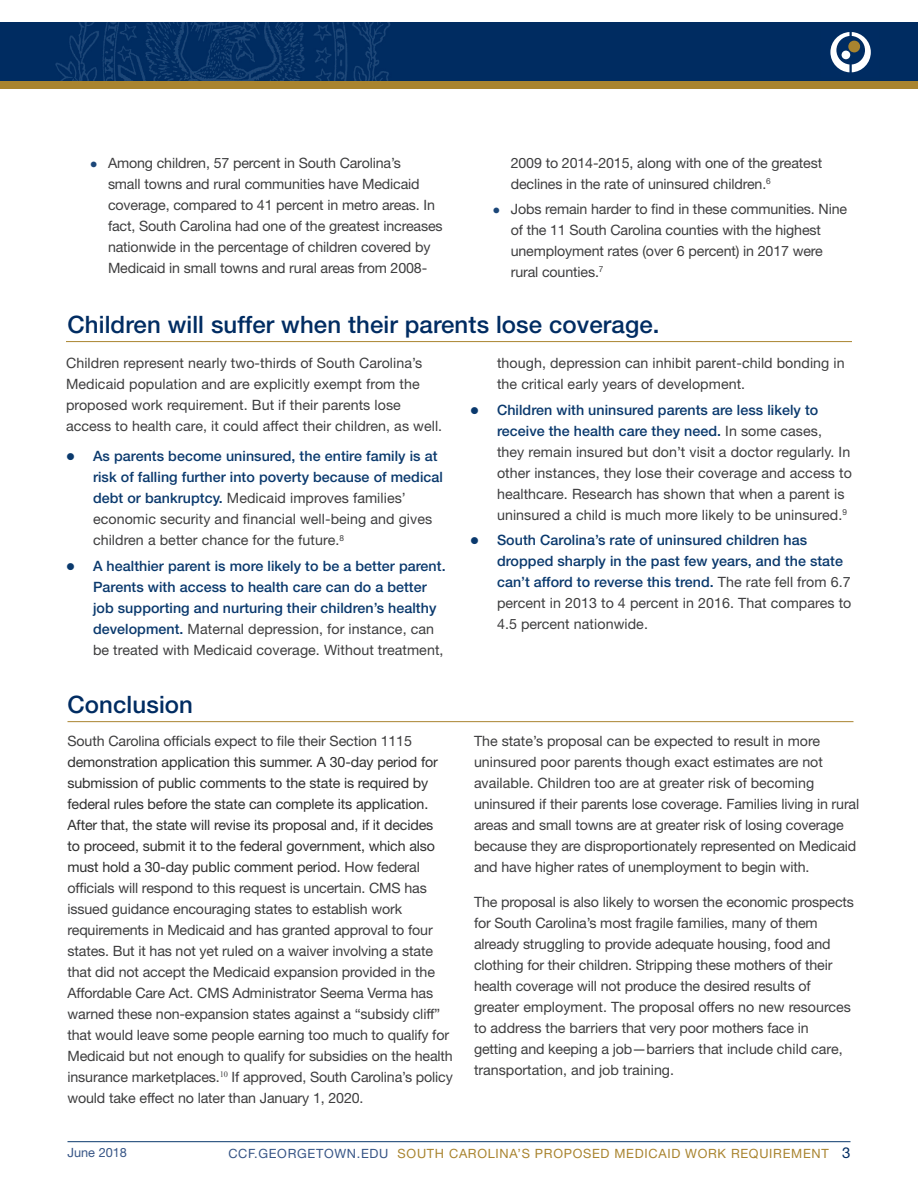
<style>
.page{position:relative;width:918px;height:1188px;background:#fff}
.page>*{position:absolute;margin:0;border:0;box-sizing:border-box;transform-origin:0 0}
.Headers{font:500 24px "Helvetica Neue LT Std";letter-spacing:.005em;color:#002c62}
.body_copy{font:14.25px/21px "Helvetica Neue LT Std";letter-spacing:-.01em;color:#3e3e3f}
.t1{font:500 14.25px/21px "Helvetica Neue LT Std";letter-spacing:.005em;color:#0a396d}
.body_copy_bef_bullet{font:14.25px/21px "Helvetica Neue LT Std";letter-spacing:.005em;color:#3e3e3f}
.t2{font:12.75px "Helvetica Neue LT Std";letter-spacing:.055em;color:#a9842f}
.t3{font:12.75px "Helvetica Neue LT Std";color:#375586}
.s1{font-weight:400;color:#3e3e3f}
.s2{font-weight:500;color:#0a396d}
.s3{color:#303030}
.s4{color:#375586}
.s5{font-size:15px;color:#002c62}
</style>
<div class="page">
<hr style="left:68px;top:1141px;width:782px;height:1px;background:#0a396d">
<img style="left:0;top:22px;width:918px;height:59px">
<div style="left:0;top:81px;width:918px;height:7px;background:#a9842f"></div>
<div style="left:822px;top:27px;width:57px;height:50px;background:#002c62"></div>
<svg style="left:830px;top:32px;width:41px;height:40px"></svg>
<hr style="left:66px;top:341px;width:786px;height:1px;background:#a9842f">
<hr style="left:68px;top:721px;width:786px;height:1px;background:#a9842f">
<p class="body_copy" style="left:108px;top:152px;width:336px">Among children, 57 percent in South Carolina’s<br>small towns and rural communities have Medicaid coverage, compared to 41 percent in metro areas. In fact, South Carolina had one of the greatest increases nationwide in the percentage of children covered by Medicaid in small towns and rural areas from 2008-</p>
<p class="body_copy" style="left:511px;top:152px;width:313px">2009 to 2014-2015, along with one of the greatest declines in the rate of uninsured children.<sup>6</sup></p>
<p class="body_copy" style="left:511px;top:198px;width:338px">Jobs remain harder to find in these communities. Nine of the 11 South Carolina counties with the highest unemployment rates (over 6 percent) in 2017 were rural counties.<sup>7</sup></p>
<p class="Headers" style="left:68px;top:310px;width:594px">Children will suffer when their parents lose coverage.</p>
<p class="body_copy_bef_bullet" style="left:66px;top:353px;width:378px">Children represent nearly two-thirds of South Carolina’s Medicaid population and are explicitly exempt from the proposed work requirement. But if their parents lose access to health care, it could affect their children, as well.</p>
<p class="t1" style="left:93px;top:446px;width:351px">As parents become uninsured, the entire family is at risk of falling further into poverty because of medical debt or bankruptcy. <span class="s1">Medicaid improves families’ economic security and financial well-being and gives children a better chance for the future.</span><sup>8</sup></p>
<p class="t1" style="left:93px;top:555px;width:354px">A healthier parent is more likely to be a better parent.<br>Parents with access to health care can do a better job supporting and nurturing their children’s healthy development. <span class="s1">Maternal depression, for instance, can be treated with Medicaid coverage. Without treatment,</span></p>
<p class="body_copy" style="left:497px;top:353px;width:349px">though, depression can inhibit parent-child bonding in the critical early years of development.</p>
<p class="body_copy" style="left:497px;top:399px;width:356px"><span class="s2">Children with uninsured parents are less likely to receive the health care they need.</span> In some cases, they remain insured but don’t visit a doctor regularly. In other instances, they lose their coverage and access to healthcare. Research has shown that when a parent is uninsured a child is much more likely to be uninsured.<sup>9</sup></p>
<p class="t1" style="left:497px;top:530px;width:356px">South Carolina’s rate of uninsured children has dropped sharply in the past few years, and the state can’t afford to reverse this trend. <span class="s1">The rate fell from 6.7 percent in 2013 to 4 percent in 2016. That compares to 4.5 percent nationwide.</span></p>
<p class="Headers" style="left:68px;top:690px;width:127px">Conclusion</p>
<p class="body_copy" style="left:68px;top:730px;width:387px">South Carolina officials expect to file their Section 1115 <span class="s3">demonstration application this summer. A 30-day period for submission of public comments to the state is required by federal rules before the state can complete its application.<br>After that, the state will revise its proposal and, if it decides<br>to proceed, submit it to the federal government, which also must hold a 30-day public comment period.</span> How federal officials will respond to this request is uncertain. CMS has issued guidance encouraging states to establish work requirements in Medicaid and has granted approval to four states. But it has not yet ruled on a waiver involving a state that did not accept the Medicaid expansion provided in the Affordable Care Act. CMS Administrator Seema Verma has warned these non-expansion states against a “subsidy cliff” that would leave some people earning too much to qualify for Medicaid but not enough to qualify for subsidies on the health insurance marketplaces.<sup>10</sup> If approved, South Carolina’s policy would take effect no later than January 1, 2020.</p>
<p class="body_copy" style="left:474px;top:730px;width:387px">The state’s proposal can be expected to result in more uninsured poor parents though exact estimates are not available. Children too are at greater risk of becoming uninsured if their parents lose coverage. Families living in rural areas and small towns are at greater risk of losing coverage because they are disproportionately represented on Medicaid and have higher rates of unemployment to begin with.</p>
<p class="body_copy" style="left:474px;top:891px;width:382px">The proposal is also likely to worsen the economic prospects for South Carolina’s most fragile families, many of them already struggling to provide adequate housing, food and clothing for their children. Stripping these mothers of their health coverage will not produce the desired results of greater employment. The proposal offers no new resources to address the barriers that very poor mothers face in getting and keeping a job—barriers that include child care, transportation, and job training.</p>
<p class="t3" style="left:68px;top:1145px;width:61px">June 2018</p>
<p class="t2" style="left:228px;top:1146px;width:624px"><span class="s4">CCF.GEORGETOWN.EDU</span> SOUTH CAROLINA’S PROPOSED MEDICAID WORK REQUIREMENT <span class="s5">3</span></p>
</div>
